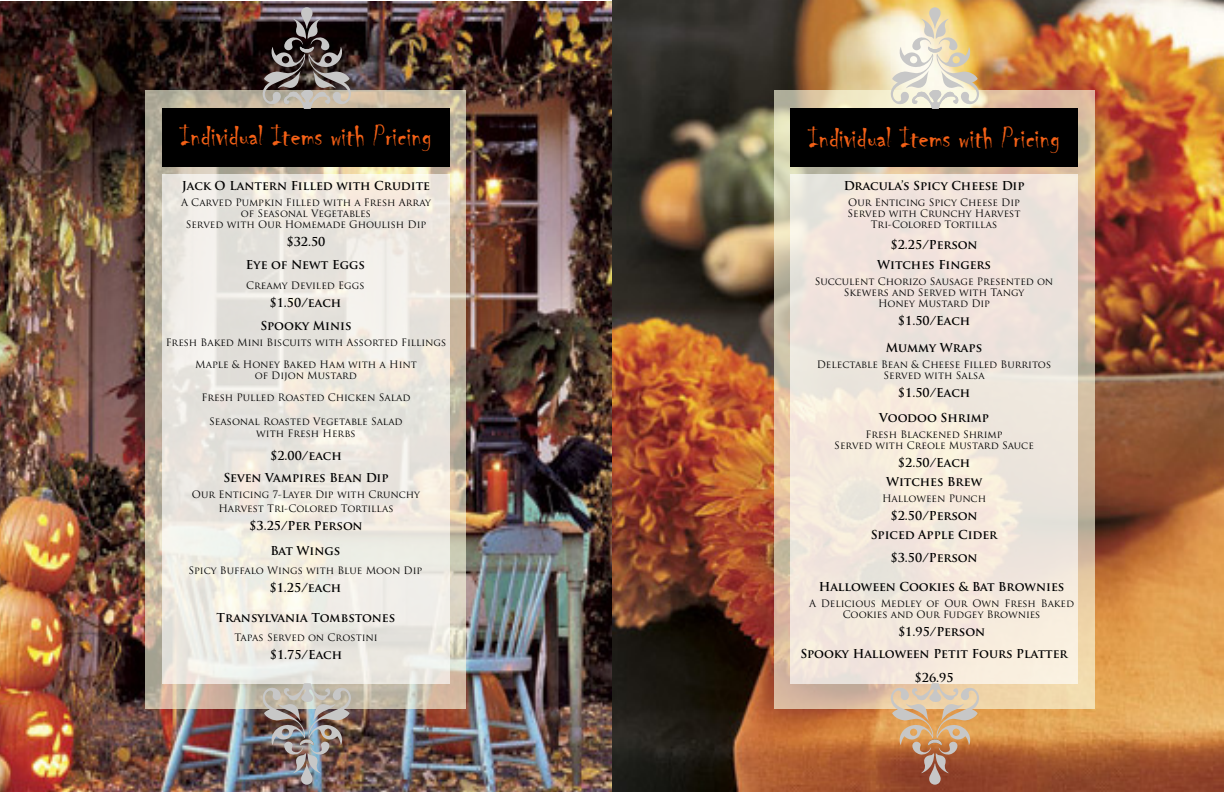
<style>
.page{position:relative;width:1224px;height:792px;background:#fff}
.page>*{position:absolute;margin:0;border:0;box-sizing:border-box;transform-origin:0 0}
.t1{font:30px "Chiller";color:#f36016}
.t2{font:700 12px/19.8px "Trajan Pro";color:#000;text-align:center}
.t3{font:10px/11px "Trajan Pro";color:#000;text-align:center}
</style>
<div class="page">
<img style="left:0;top:0;width:1223px;height:792px">
<svg style="left:146px;top:90px;width:320px;height:619px"></svg>
<svg style="left:162px;top:174px;width:288px;height:509px;fill:#ebe7de"></svg>
<div style="left:162px;top:108px;width:288px;height:59px;background:#000"></div>
<svg style="left:262px;top:7px;width:89px;height:102px"></svg>
<img style="left:262px;top:683px;width:89px;height:102px">
<svg style="left:774px;top:90px;width:321px;height:619px"></svg>
<div style="left:790px;top:174px;width:288px;height:509px;background:#f1e5dd"></div>
<div style="left:790px;top:108px;width:288px;height:59px;background:#000"></div>
<svg style="left:890px;top:7px;width:90px;height:102px"></svg>
<svg style="left:890px;top:683px;width:90px;height:102px"></svg>
<h1 class="t1" style="left:180px;top:120px;width:253px">Individual Items with Pricing</h1>
<p class="t2" style="left:182px;top:176px;width:250px">Jack O Lantern Filled with Crudite</p>
<p class="t3" style="left:181px;top:197px;width:251px">A Carved Pumpkin Filled with a Fresh Array of Seasonal Vegetables<br>Served with Our Homemade Ghoulish Dip</p>
<p class="t2" style="left:246px;top:230px;width:121px;line-height:23.2px">$32.50<br>Eye of Newt Eggs</p>
<p class="t3" style="left:246px;top:279px;width:120px">Creamy Deviled Eggs</p>
<p class="t2" style="left:260px;top:290px;width:93px;line-height:23.8px">$1.50/each<br>Spooky Minis</p>
<p class="t3" style="left:166px;top:337px;width:282px">Fresh Baked Mini Biscuits with Assorted Fillings</p>
<p class="t3" style="left:195px;top:359px;width:223px">Maple &amp; Honey Baked Ham with a Hint of Dijon Mustard</p>
<p class="t3" style="left:202px;top:391px;width:210px">Fresh Pulled Roasted Chicken Salad</p>
<p class="t3" style="left:209px;top:415px;width:195px;line-height:12px">Seasonal Roasted Vegetable Salad with Fresh Herbs</p>
<p class="t2" style="left:223px;top:445px;width:167px;line-height:21.8px">$2.00/each<br>Seven Vampires Bean Dip</p>
<p class="t3" style="left:192px;top:487px;width:230px;line-height:14.4px">Our Enticing 7-Layer Dip with Crunchy<br>Harvest Tri-Colored Tortillas</p>
<p class="t2" style="left:249px;top:513px;width:115px;line-height:24.6px">$3.25/Per Person<br>Bat Wings</p>
<p class="t3" style="left:189px;top:565px;width:235px">Spicy Buffalo Wings with Blue Moon Dip</p>
<p class="t2" style="left:270px;top:578px;width:73px">$1.25/each</p>
<h1 class="t1" style="left:808px;top:121px;width:253px">Individual Items with Pricing</h1>
<p class="t2" style="left:844px;top:176px;width:182px">Dracula’s Spicy Cheese Dip</p>
<p class="t3" style="left:848px;top:197px;width:175px">Our Enticing Spicy Cheese Dip<br>Served with Crunchy Harvest<br>Tri-Colored Tortillas</p>
<p class="t2" style="left:877px;top:235px;width:115px">$2.25/Person<br>Witches Fingers</p>
<p class="t3" style="left:815px;top:276px;width:240px">Succulent Chorizo Sausage Presented on<br>Skewers and Served with Tangy<br>Honey Mustard Dip</p>
<p class="t2" style="left:898px;top:311px;width:74px">$1.50/Each</p>
<p class="t2" style="left:886px;top:338px;width:98px">Mummy Wraps</p>
<p class="t3" style="left:817px;top:358px;width:236px">Delectable Bean &amp; Cheese Filled Burritos<br>Served with Salsa</p>
<p class="t2" style="left:879px;top:380px;width:112px;line-height:24.9px">$1.50/Each<br>Voodoo Shrimp</p>
<p class="t3" style="left:834px;top:428px;width:201px">Fresh Blackened Shrimp<br>Served with Creole Mustard Sauce</p>
<p class="t2" style="left:886px;top:452px;width:98px">$2.50/Each<br>Witches Brew</p>
<p class="t3" style="left:882px;top:493px;width:106px">Halloween Punch</p>
<p class="t2" style="left:871px;top:507px;width:128px;line-height:18.2px">$2.50/Person<br>Spiced Apple Cider</p>
<p class="t2" style="left:891px;top:547px;width:89px">$3.50/Person</p>
<p class="t2" style="left:819px;top:577px;width:247px">Halloween Cookies &amp; Bat Brownies</p>
<p class="t3" style="left:809px;top:598px;width:267px">A Delicious Medley of Our Own Fresh Baked<br>Cookies and Our Fudgey Brownies</p>
<p class="t2" style="left:898px;top:622px;width:89px">$1.95/Person</p>
<p class="t2" style="left:217px;top:608px;width:180px">Transylvania Tombstones</p>
<p class="t3" style="left:234px;top:632px;width:145px">Tapas Served on Crostini</p>
<p class="t2" style="left:270px;top:645px;width:74px">$1.75/Each</p>
<p class="t2" style="left:800px;top:643px;width:269px;line-height:23px">Spooky Halloween Petit Fours Platter $26.95</p>
</div>
